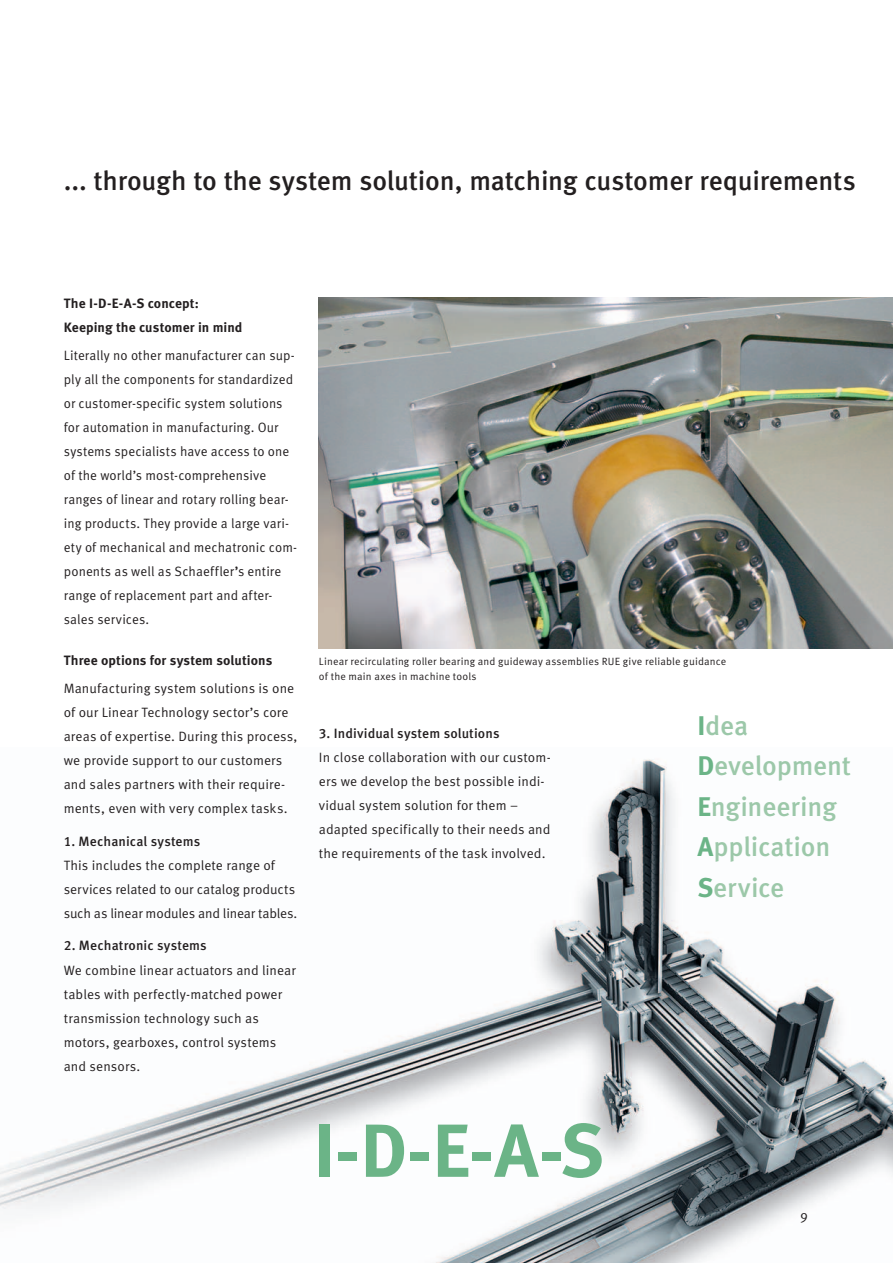
<style>
.page{position:relative;width:893px;height:1263px;background:#fff}
.page>*{position:absolute;margin:0;border:0;box-sizing:border-box;transform-origin:0 0}
.t1{font:500 27px "Schaeffler Meta";letter-spacing:-.01em;color:#231f20}
.t2{font:500 27px/40.5px "Schaeffler Meta";letter-spacing:-.01em;color:#9cc8a9}
.t3{font:13.5px/24px "Schaeffler Meta";letter-spacing:.005em;color:#231f20}
.t4{font:700 13.5px/24px "Schaeffler Meta";letter-spacing:.005em;color:#231f20}
.t5{font:500 13.5px "Schaeffler Meta";letter-spacing:.01em;color:#231f20}
.t6{font:10.5px/15px "Schaeffler Meta";letter-spacing:.015em;color:#231f20}
.s1{font-weight:500}
.s2{font-weight:700;color:#6bb487}
</style>
<div class="page">
<img style="left:0;top:759px;width:893px;height:504px">
<div style="left:319px;top:1124px;width:11px;height:53px;background:#6bb487"></div>
<div style="left:339px;top:1152px;width:18px;height:8px;background:#6bb487"></div>
<svg style="left:366px;top:1124px;width:38px;height:53px"></svg>
<div style="left:411px;top:1152px;width:18px;height:8px;background:#6bb487"></div>
<svg style="left:438px;top:1124px;width:30px;height:53px"></svg>
<div style="left:473px;top:1152px;width:18px;height:8px;background:#6bb487"></div>
<svg style="left:494px;top:1124px;width:45px;height:53px"></svg>
<div style="left:542px;top:1152px;width:18px;height:8px;background:#6bb487"></div>
<svg style="left:562px;top:1123px;width:40px;height:55px"></svg>
<img style="left:319px;top:298px;width:574px;height:350px">
<h1 class="t1" style="left:64px;top:164px;width:793px">... through to the system solution, matching customer requirements</h1>
<p class="t4" style="left:64px;top:291px;width:180px">The I-D-E-A-S concept:<br>Keeping the customer in mind</p>
<p class="t3" style="left:64px;top:344px;width:235px">Literally no other manufacturer can sup&shy;ply all the components for standardized or customer-specific system solutions for automation in manufacturing. Our systems specialists have access to one of the world’s most-comprehensive ranges of linear and rotary rolling bear&shy;ing products. They provide a large vari&shy;ety of mechanical and mechatronic com&shy;ponents as well as Schaeffler<span class="s1">’</span>s entire range of replacement part and after&shy;sales services.</p>
<p class="t4" style="left:64px;top:649px;width:210px">Three options for system solutions</p>
<p class="t3" style="left:64px;top:677px;width:235px">Manufacturing system solutions is one of our Linear Technology sector’s core areas of expertise. During this process, we provide support to our customers and sales partners with their require&shy;ments, even with very complex tasks.</p>
<p class="t5" style="left:64px;top:833px;width:138px">1. Mechanical systems</p>
<p class="t3" style="left:64px;top:853px;width:235px">This includes the complete range of services related to our catalog products such as linear modules and linear tables.</p>
<p class="t5" style="left:64px;top:937px;width:145px">2. Mechatronic systems</p>
<p class="t3" style="left:64px;top:958px;width:234px">We combine linear actuators and linear tables with perfectly-matched power transmission technology such as motors, gearboxes, control systems and sensors.</p>
<p class="t6" style="left:319px;top:654px;width:409px">Linear recirculating roller bearing and guideway assemblies RUE give reliable guidance of the main axes in machine tools</p>
<p class="t5" style="left:319px;top:725px;width:182px">3. Individual system solutions</p>
<p class="t3" style="left:319px;top:745px;width:233px">In close collaboration with our custom&shy;ers we develop the best possible indi&shy;vidual system solution for them – adapted specifically to their needs and the requirements of the task involved.</p>
<h1 class="t2" style="left:697px;top:705px;width:155px"><span class="s2">I</span>dea<br><span class="s2">D</span>evelopment<br><span class="s2">E</span>ngineering<br><span class="s2">A</span>pplication<br><span class="s2">S</span>ervice</h1>
<p class="t3" style="left:800px;top:1205px;width:9px">9</p>
</div>
